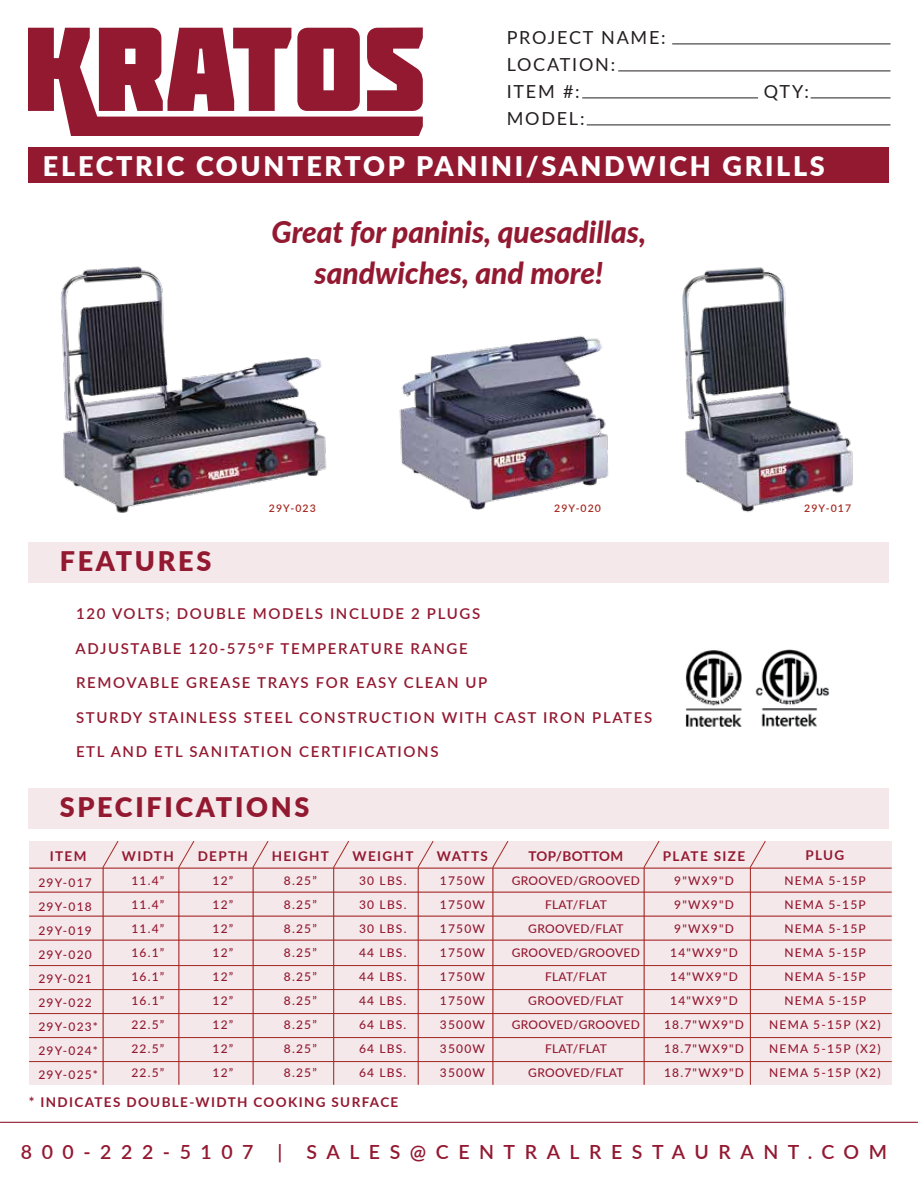
<style>
.page{position:relative;width:918px;height:1188px;background:#fff}
.page>*{position:absolute;margin:0;border:0;box-sizing:border-box;transform-origin:0 0}
.t1{font:italic 800 30px/40.5px "Lato";color:#931931;text-align:center}
.t2{font:900 27px "Lato";letter-spacing:.1em;color:#fff}
.t3{font:900 27px "Lato";letter-spacing:.1em;color:#931931}
.t4{font:600 19.5px "Lato";letter-spacing:.49em;color:#931931}
.t5{font:18px/27px "Lato";letter-spacing:.1em;color:#231f20}
.t6{font:600 15px "Lato";letter-spacing:.11em;color:#931931}
.t7{font:700 13.5px "Lato";letter-spacing:.1em;color:#931931}
.t8{font:700 13.5px "Lato";letter-spacing:.025em;color:#931931}
.t9{font:500 12px/24px "Lato";letter-spacing:.1em;color:#931931;text-align:justify}
.t10{font:500 12px/24px "Lato";letter-spacing:.025em;color:#931931;text-align:center}
.t11{font:600 10.5px "Lato";letter-spacing:.1em;color:#a52922}
</style>
<div class="page">
<div style="left:29px;top:543px;width:860px;height:40px;background:#f4e8ea"></div>
<div style="left:29px;top:788px;width:860px;height:40px;background:#f4e8ea"></div>
<svg style="left:28px;top:28px;width:395px;height:108px"></svg>
<hr style="left:0;top:1122px;width:918px;height:1px;background:#931931">
<div style="left:29px;top:147px;width:860px;height:36px;background:#931931"></div>
<hr style="left:672px;top:44px;width:218px;height:1px;background:#231f20">
<hr style="left:618px;top:71px;width:272px;height:1px;background:#231f20">
<hr style="left:811px;top:98px;width:79px;height:1px;background:#231f20">
<hr style="left:582px;top:98px;width:176px;height:1px;background:#231f20">
<hr style="left:587px;top:125px;width:303px;height:1px;background:#231f20">
<img style="left:755px;top:649px;width:75px;height:78px">
<img style="left:685px;top:650px;width:57px;height:77px">
<div style="left:29px;top:841px;width:863px;height:244px;background:#f4e8ea"></div>
<hr style="left:29px;top:892px;width:863px;height:1px;background:#a52922">
<hr style="left:29px;top:916px;width:863px;height:1px;background:#a52922">
<hr style="left:29px;top:940px;width:863px;height:1px;background:#a52922">
<hr style="left:29px;top:965px;width:863px;height:1px;background:#a52922">
<hr style="left:29px;top:989px;width:863px;height:1px;background:#a52922">
<hr style="left:29px;top:1013px;width:863px;height:1px;background:#a52922">
<hr style="left:29px;top:1037px;width:863px;height:1px;background:#a52922">
<hr style="left:29px;top:1061px;width:863px;height:1px;background:#a52922">
<hr style="left:29px;top:868px;width:863px;height:1px;background:#a52922">
<hr style="left:103px;top:867px;width:1px;height:218px;background:#a52922">
<svg style="left:102px;top:841px;width:17px;height:27px"></svg>
<hr style="left:179px;top:867px;width:1px;height:218px;background:#a52922">
<svg style="left:178px;top:841px;width:17px;height:27px"></svg>
<hr style="left:253px;top:867px;width:1px;height:218px;background:#a52922">
<svg style="left:252px;top:841px;width:17px;height:27px"></svg>
<hr style="left:333px;top:867px;width:1px;height:218px;background:#a52922">
<svg style="left:333px;top:841px;width:17px;height:27px"></svg>
<hr style="left:418px;top:867px;width:1px;height:218px;background:#a52922">
<svg style="left:417px;top:841px;width:17px;height:27px"></svg>
<hr style="left:493px;top:867px;width:1px;height:218px;background:#a52922">
<svg style="left:492px;top:841px;width:17px;height:27px"></svg>
<hr style="left:644px;top:867px;width:1px;height:218px;background:#a52922">
<svg style="left:643px;top:841px;width:17px;height:27px"></svg>
<hr style="left:750px;top:867px;width:1px;height:218px;background:#a52922">
<svg style="left:749px;top:841px;width:17px;height:27px"></svg>
<img style="left:682px;top:267px;width:171px;height:246px">
<img style="left:399px;top:336px;width:210px;height:174px">
<img style="left:60px;top:266px;width:267px;height:247px">
<h3 class="t5" style="left:507px;top:23px;width:161px">PROJECT NAME:<br>LOCATION:<br>ITEM #:</h3>
<h3 class="t5" style="left:507px;top:104px;width:79px">MODEL:</h3>
<h3 class="t5" style="left:764px;top:77px;width:46px">QTY:</h3>
<h2 class="t2" style="left:43px;top:145px;width:783px">ELECTRIC COUNTERTOP PANINI/SANDWICH GRILLS</h2>
<h1 class="t1" style="left:272px;top:211px;width:376px">Great for paninis, quesadillas, sandwiches, and more!</h1>
<h2 class="t3" style="left:60px;top:541px;width:153px">FEATURES</h2>
<p class="t11" style="left:269px;top:501px;width:48px">29Y-023</p>
<p class="t11" style="left:554px;top:501px;width:48px">29Y-020</p>
<p class="t11" style="left:804px;top:501px;width:48px">29Y-017</p>
<p class="t6" style="left:76px;top:603px;width:406px">120 VOLTS; DOUBLE MODELS INCLUDE 2 PLUGS</p>
<p class="t6" style="left:76px;top:638px;width:394px">ADJUSTABLE 120-575°F TEMPERATURE RANGE</p>
<p class="t6" style="left:76px;top:672px;width:413px">REMOVABLE GREASE TRAYS FOR EASY CLEAN UP</p>
<p class="t6" style="left:76px;top:707px;width:578px">STURDY STAINLESS STEEL CONSTRUCTION WITH CAST IRON PLATES</p>
<p class="t6" style="left:76px;top:741px;width:364px">ETL AND ETL SANITATION CERTIFICATIONS</p>
<h2 class="t3" style="left:60px;top:787px;width:251px">SPECIFICATIONS</h2>
<p class="t7" style="left:50px;top:846px;width:38px">ITEM</p>
<p class="t7" style="left:122px;top:846px;width:53px">WIDTH</p>
<p class="t7" style="left:198px;top:846px;width:52px">DEPTH</p>
<p class="t7" style="left:272px;top:846px;width:59px">HEIGHT</p>
<p class="t7" style="left:352px;top:846px;width:62px">WEIGHT</p>
<p class="t7" style="left:437px;top:846px;width:52px">WATTS</p>
<p class="t8" style="left:528px;top:846px;width:96px">TOP/BOTTOM</p>
<p class="t7" style="left:663px;top:846px;width:84px">PLATE SIZE</p>
<p class="t7" style="left:805px;top:845px;width:40px">PLUG</p>
<p class="t9" style="left:38px;top:870px;width:61px;text-align:left">29Y-017<br>29Y-018<br>29Y-019<br>29Y-020<br>29Y-021<br>29Y-022<br>29Y-023*<br>29Y-024*<br>29Y-025*</p>
<p class="t9" style="left:131px;top:869px;width:34px">11.4” 11.4” 11.4” 16.1” 16.1” 16.1” 22.5” 22.5” 22.5”</p>
<p class="t9" style="left:213px;top:868px;width:22px">12” 12” 12” 12” 12” 12” 12” 12” 12”</p>
<p class="t9" style="left:284px;top:869px;width:34px">8.25” 8.25” 8.25” 8.25” 8.25” 8.25” 8.25” 8.25” 8.25”</p>
<p class="t9" style="left:359px;top:868px;width:49px">30 LBS.<br>30 LBS.<br>30 LBS.<br>44 LBS.<br>44 LBS.<br>44 LBS.<br>64 LBS.<br>64 LBS.<br>64 LBS.</p>
<p class="t9" style="left:440px;top:868px;width:47px">1750W 1750W 1750W 1750W 1750W 1750W 3500W 3500W 3500W</p>
<p class="t10" style="left:512px;top:868px;width:130px">GROOVED/GROOVED<br>FLAT/FLAT<br>GROOVED/FLAT<br>GROOVED/GROOVED<br>FLAT/FLAT<br>GROOVED/FLAT<br>GROOVED/GROOVED<br>FLAT/FLAT<br>GROOVED/FLAT</p>
<p class="t9" style="left:664px;top:868px;width:81px;text-align:center">9"WX9"D<br>9"WX9"D<br>9"WX9"D<br>14"WX9"D<br>14"WX9"D<br>14"WX9"D<br>18.7"WX9"D<br>18.7"WX9"D<br>18.7"WX9"D</p>
<p class="t9" style="left:769px;top:868px;width:113px;text-align:center">NEMA 5-15P<br>NEMA 5-15P<br>NEMA 5-15P<br>NEMA 5-15P<br>NEMA 5-15P<br>NEMA 5-15P<br>NEMA 5-15P (X2)<br>NEMA 5-15P (X2)<br>NEMA 5-15P (X2)</p>
<p class="t7" style="left:29px;top:1092px;width:371px">* INDICATES DOUBLE-WIDTH COOKING SURFACE</p>
<h3 class="t4" style="left:21px;top:1138px;width:868px">800-222-5107 | SALES@CENTRALRESTAURANT.COM</h3>
</div>
